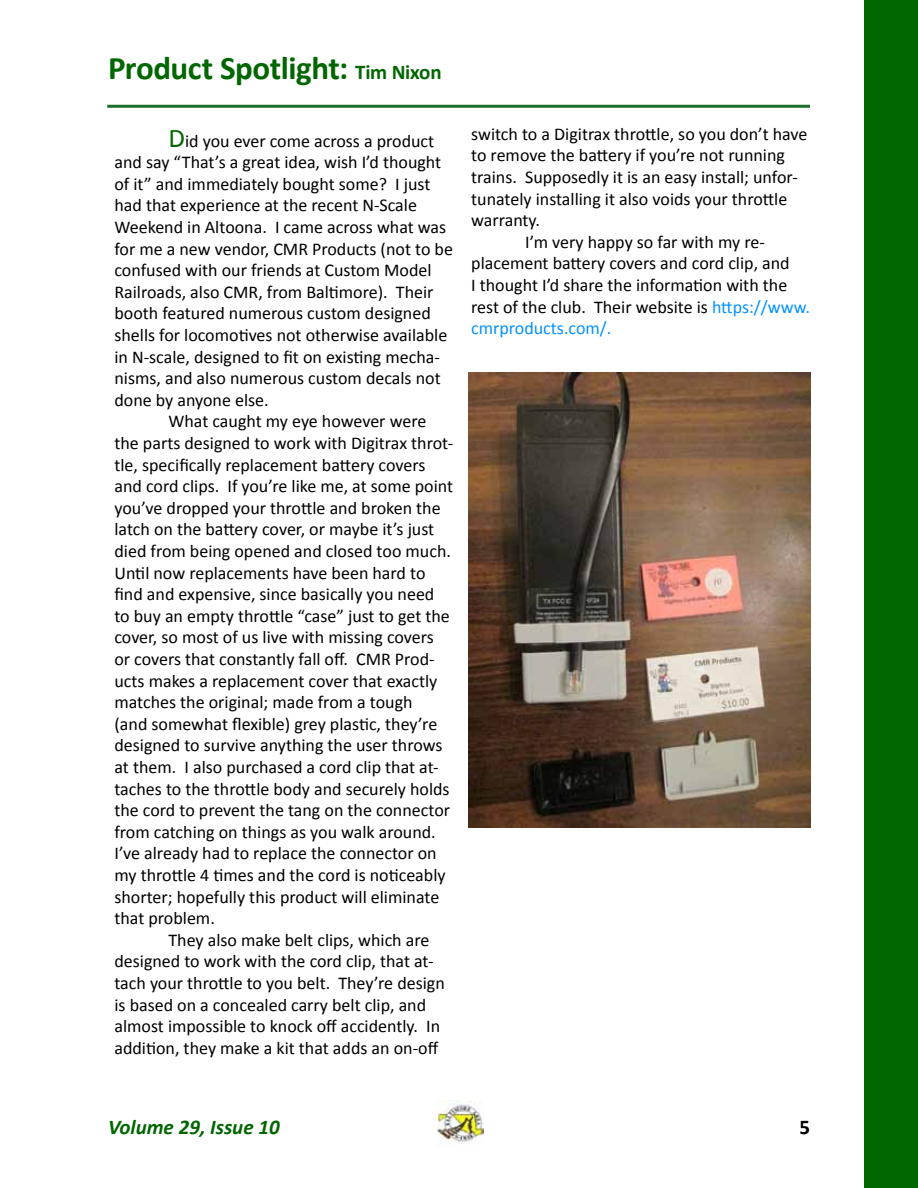
<style>
.page{position:relative;width:918px;height:1188px;background:#fff}
.page>*{position:absolute;margin:0;border:0;box-sizing:border-box;transform-origin:0 0}
.t1{font:700 33px "Calibri";letter-spacing:-.015em;color:#060}
.t2{font:italic 700 21px "Calibri";color:#060}
.t3{font:700 21px "Calibri";color:#000}
.t4{font:18px/21.6px "Calibri";color:#000}
.t5{font:18px "Calibri";color:#0091ff}
.s1{font-size:21px}
.s2{font-size:27px;color:#060}
.s3{color:#0091ff}
</style>
<div class="page">
<div style="left:864px;top:0;width:54px;height:1188px;background:#060"></div>
<img style="left:438px;top:1101px;width:45px;height:44px">
<hr style="left:107px;top:105px;width:703px;height:3px;background:#1c6e2b">
<img style="left:469px;top:372px;width:341px;height:456px">
<h1 class="t1" style="left:108px;top:47px;width:335px">Product Spotlight: <span class="s1">Tim Nixon</span></h1>
<p class="t4" style="left:114px;top:130px;width:340px;text-indent:54px"><span class="s2">D</span>id you ever come across a product and say “That’s a great idea, wish I’d thought of it” and immediately bought some? I just had that experience at the recent N-Scale Weekend in Altoona. I came across what was for me a new vendor, CMR Products (not to be confused with our friends at Custom Model Railroads, also CMR, from Baltimore). Their booth featured numerous custom designed shells for locomotives not otherwise available in N-scale, designed to fit on existing mecha&shy;nisms, and also numerous custom decals not done by anyone else.</p>
<p class="t4" style="left:114px;top:411px;width:340px;text-indent:54px">What caught my eye however were the parts designed to work with Digitrax throt&shy;tle, specifically replacement battery covers and cord clips. If you’re like me, at some point you’ve dropped your throttle and broken the latch on the battery cover, or maybe it’s just died from being opened and closed too much.<br>Until now replacements have been hard to find and expensive, since basically you need to buy an empty throttle “case” just to get the cover, so most of us live with missing covers or covers that constantly fall off. CMR Prod&shy;ucts makes a replacement cover that exactly matches the original; made from a tough<br>(and somewhat flexible) grey plastic, they’re designed to survive anything the user throws at them. I also purchased a cord clip that at&shy;taches to the throttle body and securely holds the cord to prevent the tang on the connector from catching on things as you walk around.<br>I’ve already had to replace the connector on my throttle 4 times and the cord is noticeably shorter; hopefully this product will eliminate that problem.</p>
<p class="t4" style="left:114px;top:929px;width:332px;text-indent:54px">They also make belt clips, which are designed to work with the cord clip, that at&shy;tach your throttle to you belt. They’re design is based on a concealed carry belt clip, and almost impossible to knock off accidently. In addition, they make a kit that adds an on-off</p>
<p class="t4" style="left:471px;top:123px;width:338px">switch to a Digitrax throttle, so you don’t have</p>
<p class="t4" style="left:471px;top:145px;width:315px">to remove the battery if you’re not running</p>
<p class="t4" style="left:471px;top:166px;width:328px">trains. Supposedly it is an easy install; unfor-</p>
<p class="t4" style="left:471px;top:188px;width:318px">tunately installing it also voids your throttle</p>
<p class="t4" style="left:471px;top:210px;width:70px">warranty.</p>
<p class="t4" style="left:525px;top:231px;width:241px">I’m very happy so far with my re-</p>
<p class="t4" style="left:471px;top:253px;width:320px">placement battery covers and cord clip, and</p>
<p class="t4" style="left:471px;top:274px;width:318px">I thought I’d share the information with the</p>
<p class="t4" style="left:471px;top:296px;width:340px">rest of the club. Their website is <span class="s3">https://www.</span></p>
<p class="t5" style="left:471px;top:317px;width:142px">cmrproducts.com/.</p>
<p class="t2" style="left:108px;top:1114px;width:173px">Volume 29, Issue 10</p>
<p class="t3" style="left:799px;top:1114px;width:12px">5</p>
</div>
